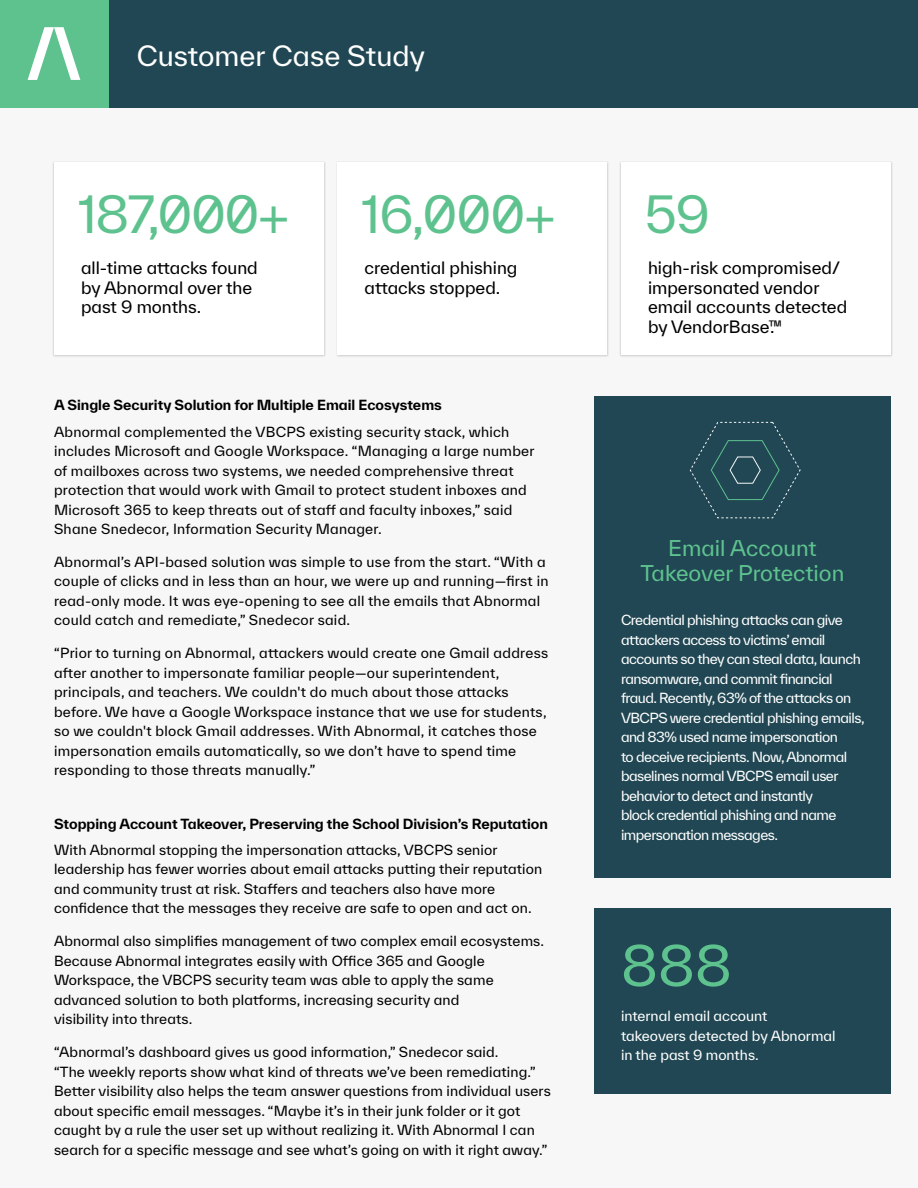
<style>
.page{position:relative;width:918px;height:1188px;background:#f7f7f7}
.page>*{position:absolute;margin:0;border:0;box-sizing:border-box;transform-origin:0 0}
.t1{font:54px "TWK Everett";color:#5ec28f}
.t2{font:49.5px "TWK Everett";letter-spacing:-.025em;color:#5ec28f}
.t3{font:27px "TWK Everett";color:#fff}
.t4{font:21px/25.2px "TWK Everett";color:#5ec28f;text-align:center}
.t5{font:16.5px/19.5px "TWK Everett";color:#000}
.t6{font:13.5px/19.5px "TWK Everett";letter-spacing:.01em;color:#000}
.t7{font:13.5px/19.5px "TWK Everett";letter-spacing:-.04em;color:#fff}
.t8{font:700 13.5px "TWK Everett";color:#000}
.t9{font:13.5px/19.5px "TWK Everett";color:#fff}
</style>
<div class="page">
<div style="left:594px;top:397px;width:297px;height:481px;background:#204753"></div>
<div style="left:52px;top:161px;width:274px;height:196px;background:#000;opacity:.17"></div>
<div style="left:54px;top:162px;width:270px;height:192px;background:#fff"></div>
<div style="left:336px;top:161px;width:274px;height:196px;background:#000;opacity:.17"></div>
<div style="left:338px;top:162px;width:270px;height:192px;background:#fff"></div>
<div style="left:619px;top:161px;width:274px;height:196px;background:#000;opacity:.17"></div>
<div style="left:621px;top:162px;width:270px;height:192px;background:#fff"></div>
<div style="left:594px;top:908px;width:297px;height:186px;background:#204753"></div>
<div style="left:0;top:0;width:918px;height:108px;background:#204753"></div>
<div style="left:0;top:0;width:108px;height:108px;background:#5ec28f"></div>
<svg style="left:28px;top:27px;width:52px;height:53px"></svg>
<svg style="left:690px;top:421px;width:111px;height:98px"></svg>
<h3 class="t3" style="left:137px;top:37px;width:290px">Customer Case Study</h3>
<h2 class="t2" style="left:78px;top:179px;width:213px">187,000+</h2>
<h2 class="t2" style="left:361px;top:179px;width:196px">16,000+</h2>
<h2 class="t2" style="left:645px;top:179px;width:67px">59</h2>
<p class="t5" style="left:81px;top:258px;width:178px">all-time attacks found by Abnormal over the past 9 months.</p>
<p class="t5" style="left:365px;top:258px;width:155px">credential phishing attacks stopped.</p>
<p class="t5" style="left:648px;top:258px;width:201px">high-risk compromised/ impersonated vendor email accounts detected by VendorBase.™</p>
<p class="t8" style="left:54px;top:396px;width:389px">A Single Security Solution for Multiple Email Ecosystems</p>
<p class="t6" style="left:54px;top:422px;width:482px">Abnormal complemented the VBCPS existing security stack, which includes Microsoft and Google Workspace. “Managing a large number of mailboxes across two systems, we needed comprehensive threat protection that would work with Gmail to protect student inboxes and Microsoft 365 to keep threats out of staff and faculty inboxes,” said Shane Snedecor, Information Security Manager.</p>
<p class="t6" style="left:54px;top:552px;width:496px">Abnormal’s API-based solution was simple to use from the start. “With a couple of clicks and in less than an hour, we were up and running—first in read-only mode. It was eye-opening to see all the emails that Abnormal could catch and remediate,” Snedecor said.</p>
<p class="t6" style="left:54px;top:643px;width:496px">“Prior to turning on Abnormal, attackers would create one Gmail address after another to impersonate familiar people—our superintendent, principals, and teachers. We couldn't do much about those attacks before. We have a Google Workspace instance that we use for students, so we couldn't block Gmail addresses. With Abnormal, it catches those impersonation emails automatically, so we don’t have to spend time responding to those threats manually.”</p>
<p class="t8" style="left:54px;top:814px;width:496px">Stopping Account Takeover, Preserving the School Division’s Reputation</p>
<p class="t6" style="left:54px;top:840px;width:490px">With Abnormal stopping the impersonation attacks, VBCPS senior leadership has fewer worries about email attacks putting their reputation and community trust at risk. Staffers and teachers also have more confidence that the messages they receive are safe to open and act on.</p>
<p class="t6" style="left:54px;top:931px;width:492px">Abnormal also simplifies management of two complex email ecosystems.<br>Because Abnormal integrates easily with Office 365 and Google Workspace, the VBCPS security team was able to apply the same advanced solution to both platforms, increasing security and<br>visibility into threats.</p>
<p class="t6" style="left:54px;top:1042px;width:498px">“Abnormal’s dashboard gives us good information,” Snedecor said.<br>“The weekly reports show what kind of threats we’ve been remediating.” Better visibility also helps the team answer questions from individual users about specific email messages. “Maybe it’s in their junk folder or it got caught by a rule the user set up without realizing it. With Abnormal I can search for a specific message and see what’s going on with it right away.”</p>
<h3 class="t4" style="left:641px;top:535px;width:205px">Email Account<br>Takeover Protection</h3>
<p class="t7" style="left:621px;top:610px;width:245px">Credential phishing attacks can give attackers access to victims’ email accounts so they can steal data, launch ransomware, and commit financial fraud. Recently, 63% of the attacks on VBCPS were credential phishing emails, and 83% used name impersonation<br>to deceive recipients. Now, Abnormal baselines normal VBCPS email user behavior to detect and instantly<br>block credential phishing and name impersonation messages.</p>
<h1 class="t1" style="left:621px;top:928px;width:112px">888</h1>
<p class="t9" style="left:621px;top:1006px;width:216px">internal email account takeovers detected by Abnormal in the past 9 months.</p>
</div>
